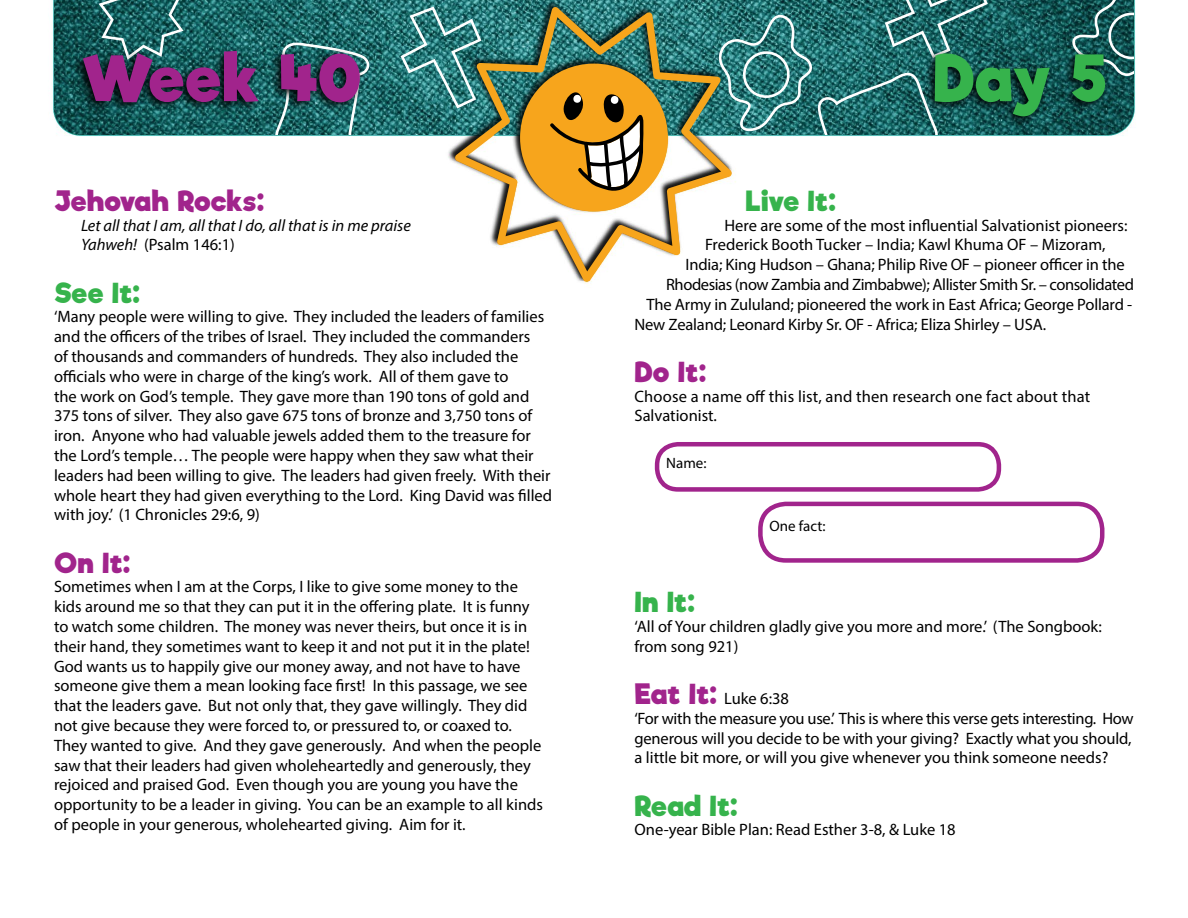
<style>
.page{position:relative;width:1188px;height:918px;background:#fff}
.page>*{position:absolute;margin:0;border:0;box-sizing:border-box;transform-origin:0 0}
.t1{font:700 61.5px "Riffic";letter-spacing:-.01em;color:#a1248c}
.t2{font:700 61.5px "Riffic";color:#36b34c}
.t3{font:700 27px "Riffic";letter-spacing:-.01em;color:#36b34c}
.t4{font:700 27px "Riffic";letter-spacing:-.015em;color:#a1248c}
.t5{font:16.5px/19.8px "Myriad Pro";color:#000}
.t6{font:italic 16.5px/19.8px "Myriad Pro";color:#000}
.t7{font:16.5px "Myriad Pro";letter-spacing:-.025em;color:#000}
.t8{font:15px "Myriad Pro";color:#000}
.s1{font-style:normal}
.s2{font-family:"Riffic";font-weight:700;font-size:27px;color:#a1248c}
</style>
<div class="page">
<img style="left:54px;top:0;width:1080px;height:135px">
<svg style="left:99px;top:0;width:85px;height:47px;background:#2e6f6e"></svg>
<svg style="left:275px;top:43px;width:95px;height:92px;background:#327777"></svg>
<svg style="left:401px;top:7px;width:44px;height:102px;background:#3f8686"></svg>
<svg style="left:735px;top:0;width:253px;height:135px;background:#317777"></svg>
<svg style="left:1072px;top:0;width:62px;height:76px;background:#2f6666"></svg>
<img style="left:445px;top:0;width:290px;height:176px">
<svg style="left:455px;top:7px;width:277px;height:274px"></svg>
<svg style="left:549px;top:79px;width:95px;height:114px;background:#c6923a"></svg>
<div style="left:72px;top:47px;width:292px;height:67px;background:#000;opacity:.95"></div>
<div style="left:923px;top:48px;width:187px;height:80px;background:#000;opacity:.95"></div>
<div style="left:655px;top:442px;width:346px;height:50px;border:4px solid #a1248c;border-radius:21px"></div>
<div style="left:758px;top:502px;width:346px;height:61px;border:4px solid #a1248c;border-radius:26px"></div>
<p class="t1" style="left:81px;top:40px;width:282px">Week 40</p>
<p class="t2" style="left:933px;top:40px;width:176px">Day 5</p>
<p class="t4" style="left:54px;top:184px;width:212px">Jehovah Rocks:</p>
<p class="t6" style="left:81px;top:215px;width:331px">Let all that I am, all that I do, all that is in me praise<br>Yahweh! <span class="s1">(Psalm 146:1)</span></p>
<p class="t3" style="left:54px;top:276px;width:88px">See It:</p>
<p class="t5" style="left:54px;top:307px;width:500px">‘Many people were willing to give. They included the leaders of families and the officers of the tribes of Israel. They included the commanders<br>of thousands and commanders of hundreds. They also included the officials who were in charge of the king’s work. All of them gave to<br>the work on God’s temple. They gave more than 190 tons of gold and 375 tons of silver. They also gave 675 tons of bronze and 3,750 tons of iron. Anyone who had valuable jewels added them to the treasure for the Lord’s temple… The people were happy when they saw what their leaders had been willing to give. The leaders had given freely. With their whole heart they had given everything to the Lord. King David was filled with joy.’ (1 Chronicles 29:6, 9)</p>
<p class="t4" style="left:54px;top:546px;width:78px">On It:</p>
<p class="t5" style="left:54px;top:577px;width:491px">Sometimes when I am at the Corps, I like to give some money to the kids around me so that they can put it in the offering plate. It is funny to watch some children. The money was never theirs, but once it is in their hand, they sometimes want to keep it and not put it in the plate!<br>God wants us to happily give our money away, and not have to have someone give them a mean looking face first! In this passage, we see that the leaders gave. But not only that, they gave willingly. They did not give because they were forced to, or pressured to, or coaxed to.<br>They wanted to give. And they gave generously. And when the people saw that their leaders had given wholeheartedly and generously, they rejoiced and praised God. Even though you are young you have the opportunity to be a leader in giving. You can be an example to all kinds of people in your generous, wholehearted giving. Aim for it.</p>
<p class="t3" style="left:746px;top:184px;width:92px">Live It:</p>
<p class="t5" style="left:724px;top:215px;width:404px">Here are some of the most influential Salvationist pioneers:</p>
<p class="t5" style="left:705px;top:235px;width:402px">Frederick Booth Tucker – India; Kawl Khuma OF – Mizoram,</p>
<p class="t5" style="left:686px;top:254px;width:441px">India; King Hudson – Ghana; Philip Rive OF – pioneer officer in the</p>
<p class="t7" style="left:666px;top:274px;width:470px">Rhodesias (now Zambia and Zimbabwe); Allister Smith Sr. – consolidated</p>
<p class="t5" style="left:646px;top:294px;width:487px">The Army in Zululand; pioneered the work in East Africa; George Pollard -</p>
<p class="t5" style="left:634px;top:314px;width:413px">New Zealand; Leonard Kirby Sr. OF - Africa; Eliza Shirley – USA.</p>
<p class="t4" style="left:634px;top:355px;width:73px">Do It:</p>
<p class="t5" style="left:634px;top:386px;width:457px">Choose a name off this list, and then research one fact about that<br>Salvationist.</p>
<p class="t8" style="left:666px;top:454px;width:42px">Name:</p>
<p class="t8" style="left:770px;top:517px;width:57px">One fact:</p>
<p class="t3" style="left:634px;top:585px;width:62px">In It:</p>
<p class="t5" style="left:634px;top:616px;width:469px">‘All of Your children gladly give you more and more.’ (The Songbook: from song 921)</p>
<p class="t5" style="left:634px;top:688px;width:156px"><span class="s2">Eat It:</span> Luke 6:38</p>
<p class="t5" style="left:635px;top:708px;width:501px">‘For with the measure you use.’ This is where this verse gets interesting. How generous will you decide to be with your giving? Exactly what you should, a little bit more, or will you give whenever you think someone needs?</p>
<p class="t3" style="left:635px;top:789px;width:105px">Read It:</p>
<p class="t5" style="left:635px;top:820px;width:323px">One-year Bible Plan: Read Esther 3-8, &amp; Luke 18</p>
</div>
